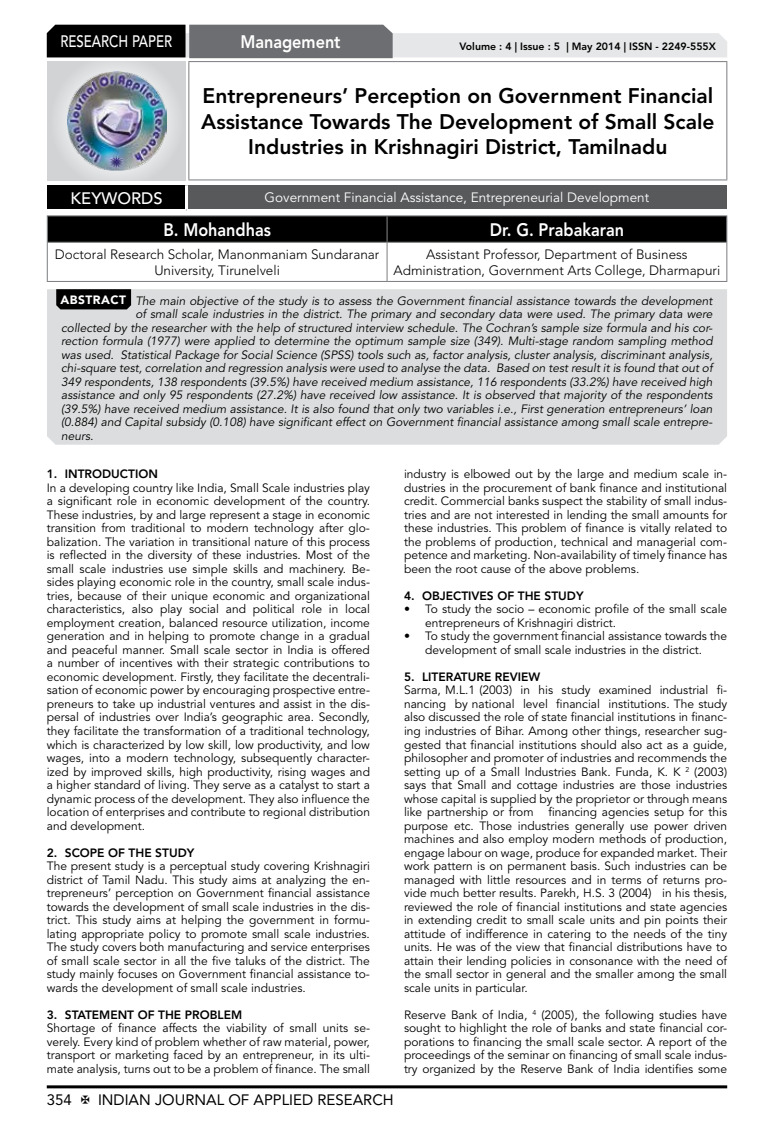
<style>
.page{position:relative;width:774px;height:1136px;background:#fff}
.page>*{position:absolute;margin:0;border:0;box-sizing:border-box;transform-origin:0 0}
.t1{font:800 21px/25.2px "Avenir LT Std";color:#000;text-align:center}
.t2{font:800 18px "Avenir LT Std";color:#fff;scale:.9 1}
.t3{font:500 16.5px "Avenir LT Std";color:#fff;scale:.8 1}
.t4{font:500 16.5px "Avenir LT Std";color:#fff}
.t5{font:15px "Avenir LT Std";color:#000}
.t6{font:300 13.5px/16.2px "Avenir LT Std";color:#000;text-align:center}
.t7{font:13.5px "Avenir LT Std";color:#fff}
.t8{font:12px/13.5px "Avenir LT Std";color:#000;text-align:justify}
.t9{font:italic 12px "Avenir LT Std";color:#000}
.t10{font:800 12px "Avenir LT Std";color:#000}
.t11{font:800 10.5px "Avenir LT Std";color:#000}
.s1{font-weight:900;font-style:normal;color:#fff}
</style>
<div class="page">
<hr style="left:47px;top:1085px;width:680px;height:3px;background:#000">
<div style="left:48px;top:62px;width:137px;height:118px;background:linear-gradient(to right,#d9dadb,#d9dadb)"></div>
<img style="left:68px;top:71px;width:99px;height:100px">
<svg style="left:47px;top:25px;width:680px;height:33px;background:#979899"></svg>
<hr style="left:188px;top:61px;width:539px;height:1px;background:#808285">
<hr style="left:188px;top:62px;width:1px;height:117px;background:#808285">
<hr style="left:726px;top:62px;width:1px;height:117px;background:#808285">
<hr style="left:188px;top:179px;width:539px;height:1px;background:#808285">
<hr style="left:47px;top:215px;width:340px;height:1px;background:#808285">
<hr style="left:387px;top:215px;width:340px;height:1px;background:#808285">
<svg style="left:47px;top:216px;width:680px;height:26px;background:#040404"></svg>
<hr style="left:47px;top:242px;width:340px;height:1px;background:#808285">
<hr style="left:47px;top:243px;width:1px;height:38px;background:#808285">
<hr style="left:387px;top:242px;width:340px;height:1px;background:#808285">
<hr style="left:386px;top:243px;width:2px;height:38px;background:#808285">
<hr style="left:726px;top:243px;width:1px;height:38px;background:#808285">
<hr style="left:47px;top:281px;width:340px;height:1px;background:#808285">
<hr style="left:387px;top:281px;width:340px;height:1px;background:#808285">
<div style="left:47px;top:185px;width:139px;height:25px;background:#000"></div>
<div style="left:186px;top:185px;width:541px;height:25px;background:#58595b"></div>
<hr style="left:185px;top:185px;width:3px;height:24px;background:#fff">
<hr style="left:47px;top:209px;width:139px;height:3px;background:#fff">
<hr style="left:186px;top:209px;width:541px;height:3px;background:#fff">
<div style="left:47px;top:289px;width:680px;height:155px;background:#dcddde"></div>
<svg style="left:56px;top:289px;width:75px;height:20px"></svg>
<h3 class="t3" style="left:60px;top:32px;width:139px">RESEARCH PAPER</h3>
<h2 class="t2" style="left:240px;top:31px;width:113px">Management</h2>
<p class="t11" style="left:459px;top:41px;width:258px">Volume : 4 | Issue : 5 | May 2014 | ISSN - 2249-555X</p>
<h1 class="t1" style="left:201px;top:84px;width:515px">Entrepreneurs’ Perception on Government Financial<br>Assistance Towards The Development of Small Scale<br>Industries in Krishnagiri District, Tamilnadu</h1>
<h3 class="t4" style="left:71px;top:189px;width:94px">KEYWORDS</h3>
<p class="t7" style="left:265px;top:189px;width:386px">Government Financial Assistance, Entrepreneurial Development</p>
<h2 class="t2" style="left:163px;top:219px;width:121px">B. Mohandhas</h2>
<h2 class="t2" style="left:490px;top:219px;width:151px">Dr. G. Prabakaran</h2>
<p class="t6" style="left:55px;top:246px;width:326px">Doctoral Research Scholar, Manonmaniam Sundaranar<br>University, Tirunelveli</p>
<p class="t6" style="left:394px;top:246px;width:328px">Assistant Professor, Department of Business<br>Administration, Government Arts College, Dharmapuri</p>
<p class="t9" style="left:60px;top:293px;width:653px"><span class="s1">ABSTRACT</span> The main objective of the study is to assess the Government financial assistance towards the development</p>
<p class="t9" style="left:135px;top:307px;width:579px">of small scale industries in the district. The primary and secondary data were used. The primary data were</p>
<p class="t9" style="left:61px;top:320px;width:653px">collected by the researcher with the help of structured interview schedule. The Cochran’s sample size formula and his cor-</p>
<p class="t9" style="left:61px;top:334px;width:653px">rection formula (1977) were applied to determine the optimum sample size (349). Multi-stage random sampling method</p>
<p class="t9" style="left:61px;top:347px;width:653px">was used. Statistical Package for Social Science (SPSS) tools such as, factor analysis, cluster analysis, discriminant analysis,</p>
<p class="t9" style="left:61px;top:361px;width:653px">chi-square test, correlation and regression analysis were used to analyse the data. Based on test result it is found that out of</p>
<p class="t9" style="left:61px;top:374px;width:653px">349 respondents, 138 respondents (39.5%) have received medium assistance, 116 respondents (33.2%) have received high</p>
<p class="t9" style="left:61px;top:388px;width:653px">assistance and only 95 respondents (27.2%) have received low assistance. It is observed that majority of the respondents</p>
<p class="t9" style="left:61px;top:401px;width:653px">(39.5%) have received medium assistance. It is also found that only two variables i.e., First generation entrepreneurs’ loan</p>
<p class="t9" style="left:61px;top:415px;width:653px">(0.884) and Capital subsidy (0.108) have significant effect on Government financial assistance among small scale entrepre-</p>
<p class="t9" style="left:61px;top:428px;width:34px">neurs.</p>
<p class="t10" style="left:47px;top:467px;width:113px">1. INTRODUCTION</p>
<p class="t8" style="left:47px;top:481px;width:325px">In a developing country like India, Small Scale industries play a significant role in economic development of the country.<br>These industries, by and large represent a stage in economic transition from traditional to modern technology after glo&shy;balization. The variation in transitional nature of this process is reflected in the diversity of these industries. Most of the small scale industries use simple skills and machinery. Be&shy;sides playing economic role in the country, small scale indus&shy;tries, because of their unique economic and organizational characteristics, also play social and political role in local employment creation, balanced resource utilization, income generation and in helping to promote change in a gradual and peaceful manner. Small scale sector in India is offered a number of incentives with their strategic contributions to economic development. Firstly, they facilitate the decentrali&shy;sation of economic power by encouraging prospective entre&shy;preneurs to take up industrial ventures and assist in the dis&shy;persal of industries over India’s geographic area. Secondly, they facilitate the transformation of a traditional technology, which is characterized by low skill, low productivity, and low wages, into a modern technology, subsequently character&shy;ized by improved skills, high productivity, rising wages and a higher standard of living. They serve as a catalyst to start a dynamic process of the development. They also influence the location of enterprises and contribute to regional distribution and development.</p>
<p class="t10" style="left:47px;top:845px;width:149px">2. SCOPE OF THE STUDY</p>
<p class="t8" style="left:47px;top:859px;width:325px">The present study is a perceptual study covering Krishnagiri district of Tamil Nadu. This study aims at analyzing the en&shy;trepreneurs’ perception on Government financial assistance towards the development of small scale industries in the dis&shy;trict. This study aims at helping the government in formu&shy;lating appropriate policy to promote small scale industries.<br>The study covers both manufacturing and service enterprises of small scale sector in all the five taluks of the district. The study mainly focuses on Government financial assistance to&shy;wards the development of small scale industries.</p>
<p class="t10" style="left:47px;top:1007px;width:197px">3. STATEMENT OF THE PROBLEM</p>
<p class="t8" style="left:47px;top:1021px;width:325px">Shortage of finance affects the viability of small units se&shy;verely. Every kind of problem whether of raw material, power, transport or marketing faced by an entrepreneur, in its ulti&shy;mate analysis, turns out to be a problem of finance. The small</p>
<p class="t8" style="left:404px;top:467px;width:325px">industry is elbowed out by the large and medium scale in&shy;dustries in the procurement of bank finance and institutional credit. Commercial banks suspect the stability of small indus&shy;tries and are not interested in lending the small amounts for these industries. This problem of finance is vitally related to the problems of production, technical and managerial com&shy;petence and marketing. Non-availability of timely finance has been the root cause of the above problems.</p>
<p class="t10" style="left:404px;top:588px;width:181px">4. OBJECTIVES OF THE STUDY</p>
<p class="t8" style="left:425px;top:602px;width:303px;text-indent:-21px">• To study the socio – economic profile of the small scale entrepreneurs of Krishnagiri district.</p>
<p class="t8" style="left:404px;top:629px;width:325px;text-align:center">• To study the government financial assistance towards the development of small scale industries in the district.</p>
<p class="t10" style="left:404px;top:669px;width:138px">5. LITERATURE REVIEW</p>
<p class="t8" style="left:404px;top:683px;width:325px">Sarma, M.L.1 (2003) in his study examined industrial fi&shy;nancing by national level financial institutions. The study also discussed the role of state financial institutions in financ&shy;ing industries of Bihar. Among other things, researcher sug&shy;gested that financial institutions should also act as a guide, philosopher and promoter of industries and recommends the setting up of a Small Industries Bank. Funda, K. K <sup>2</sup> (2003) says that Small and cottage industries are those industries whose capital is supplied by the proprietor or through means like partnership or from financing agencies setup for this purpose etc. Those industries generally use power driven machines and also employ modern methods of production, engage labour on wage, produce for expanded market. Their work pattern is on permanent basis. Such industries can be managed with little resources and in terms of returns pro&shy;vide much better results. Parekh, H.S. 3 (2004) in his thesis, reviewed the role of financial institutions and state agencies in extending credit to small scale units and pin points their attitude of indifference in catering to the needs of the tiny units. He was of the view that financial distributions have to attain their lending policies in consonance with the need of the small sector in general and the smaller among the small scale units in particular.</p>
<p class="t8" style="left:404px;top:1007px;width:325px">Reserve Bank of India, <sup>4</sup> (2005), the following studies have sought to highlight the role of banks and state financial cor&shy;porations to financing the small scale sector. A report of the proceedings of the seminar on financing of small scale indus&shy;try organized by the Reserve Bank of India identifies some</p>
<p class="t5" style="left:47px;top:1090px;width:27px">354</p>
<p class="t5" style="left:98px;top:1090px;width:297px">INDIAN JOURNAL OF APPLIED RESEARCH</p>
</div>
